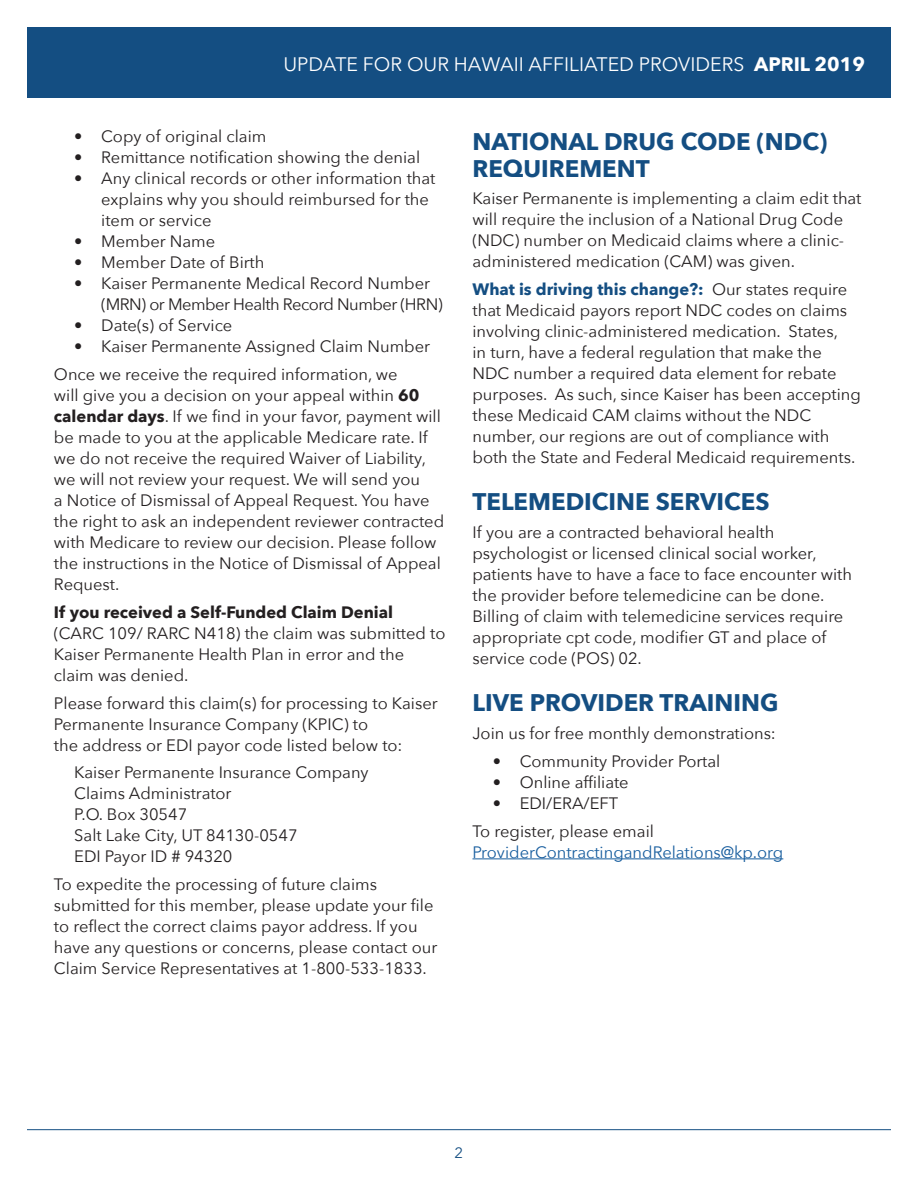
<style>
.page{position:relative;width:918px;height:1188px;background:#fff}
.page>*{position:absolute;margin:0;border:0;box-sizing:border-box;transform-origin:0 0}
.t1{font:700 24px/27px "Avenir Next";color:#144e82}
.t2{font:19.5px "Avenir Next";color:#fff}
.t3{font:16.5px/21px "Avenir Next";color:#231f20}
.t4{font:16.5px "Avenir Next";color:#175d9e}
.t5{font:700 16.5px "Avenir Next";color:#231f20}
.t6{font:15px "Avenir Next";color:#144e82}
.s1{font-weight:700}
.s2{font-weight:700;color:#144e82}
</style>
<div class="page">
<hr style="left:27px;top:1129px;width:864px;height:1px;background:#144e82">
<div style="left:27px;top:27px;width:864px;height:70px;background:#144e82"></div>
<hr style="left:472px;top:858px;width:311px;height:1px;background:#175d9e">
<p class="t2" style="left:283px;top:48px;width:583px">UPDATE FOR OUR HAWAII AFFILIATED PROVIDERS <span class="s1">APRIL 2019</span></p>
<p class="t3" style="left:74px;top:125px;width:194px">• Copy of original claim</p>
<p class="t3" style="left:74px;top:146px;width:347px">• Remittance notification showing the denial</p>
<p class="t3" style="left:101px;top:167px;width:336px;text-indent:-27px">• Any clinical records or other information that explains why you should reimbursed for the item or service</p>
<p class="t3" style="left:74px;top:230px;width:143px">• Member Name</p>
<p class="t3" style="left:74px;top:251px;width:192px">• Member Date of Birth</p>
<p class="t3" style="left:101px;top:272px;width:343px;text-indent:-27px">• Kaiser Permanente Medical Record Number (MRN) or Member Health Record Number (HRN)</p>
<p class="t3" style="left:74px;top:314px;width:160px">• Date(s) of Service</p>
<p class="t3" style="left:54px;top:332px;width:378px;line-height:27.8px;text-indent:20px">• Kaiser Permanente Assigned Claim Number<br>Once we receive the required information, we</p>
<p class="t3" style="left:54px;top:384px;width:392px">will give you a decision on your appeal within <span class="s1">60 calendar days</span>. If we find in your favor, payment will be made to you at the applicable Medicare rate. If we do not receive the required Waiver of Liability, we will not review your request. We will send you<br>a Notice of Dismissal of Appeal Request. You have the right to ask an independent reviewer contracted with Medicare to review our decision. Please follow the instructions in the Notice of Dismissal of Appeal Request.</p>
<p class="t5" style="left:54px;top:598px;width:341px">If you received a Self-Funded Claim Denial</p>
<p class="t3" style="left:54px;top:622px;width:393px">(CARC 109/ RARC N418) the claim was submitted to<br>Kaiser Permanente Health Plan in error and the claim was denied.</p>
<p class="t3" style="left:54px;top:692px;width:385px">Please forward this claim(s) for processing to Kaiser<br>Permanente Insurance Company (KPIC) to<br>the address or EDI payor code listed below to:</p>
<p class="t3" style="left:74px;top:761px;width:296px">Kaiser Permanente Insurance Company<br>Claims Administrator<br>P.O. Box 30547<br>Salt Lake City, UT 84130-0547<br>EDI Payor ID # 94320</p>
<p class="t3" style="left:54px;top:873px;width:385px">To expedite the processing of future claims submitted for this member, please update your file to reflect the correct claims payor address. If you have any questions or concerns, please contact our Claim Service Representatives at 1-800-533-1833.</p>
<h1 class="t1" style="left:472px;top:127px;width:356px">NATIONAL DRUG CODE (NDC)<br>REQUIREMENT</h1>
<p class="t3" style="left:472px;top:187px;width:391px">Kaiser Permanente is implementing a claim edit that will require the inclusion of a National Drug Code (NDC) number on Medicaid claims where a clinic&shy;administered medication (CAM) was given.</p>
<p class="t3" style="left:472px;top:278px;width:390px"><span class="s2">What is driving this change?:</span> Our states require that Medicaid payors report NDC codes on claims involving clinic-administered medication. States,<br>in turn, have a federal regulation that make the NDC number a required data element for rebate purposes. As such, since Kaiser has been accepting these Medicaid CAM claims without the NDC number, our regions are out of compliance with both the State and Federal Medicaid requirements.</p>
<h1 class="t1" style="left:472px;top:488px;width:299px">TELEMEDICINE SERVICES</h1>
<p class="t3" style="left:472px;top:521px;width:381px">If you are a contracted behavioral health psychologist or licensed clinical social worker, patients have to have a face to face encounter with the provider before telemedicine can be done.<br>Billing of claim with telemedicine services require appropriate cpt code, modifier GT and place of service code (POS) 02.</p>
<h1 class="t1" style="left:472px;top:689px;width:308px">LIVE PROVIDER TRAINING</h1>
<p class="t3" style="left:472px;top:722px;width:305px">Join us for free monthly demonstrations:</p>
<p class="t3" style="left:493px;top:750px;width:229px">• Community Provider Portal</p>
<p class="t3" style="left:493px;top:771px;width:137px">• Online affiliate</p>
<p class="t3" style="left:472px;top:789px;width:183px;line-height:27.8px;text-indent:20px">• EDI/ERA/EFT<br>To register, please email</p>
<p class="t4" style="left:472px;top:838px;width:312px">ProviderContractingandRelations@kp.org</p>
<p class="t6" style="left:455px;top:1140px;width:10px">2</p>
</div>
